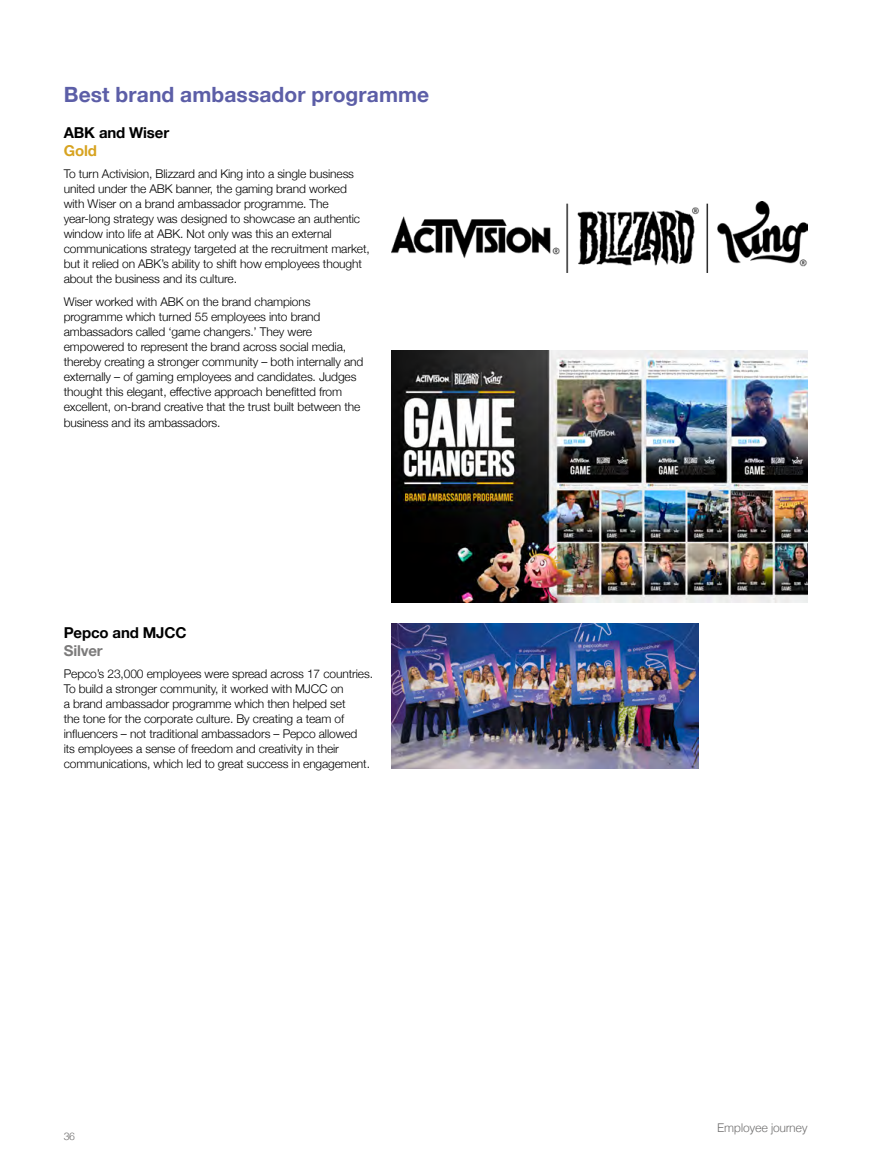
<style>
.page{position:relative;width:893px;height:1170px;background:#fff}
.page>*{position:absolute;margin:0;border:0;box-sizing:border-box;transform-origin:0 0}
.t1{font:700 21px "Helvetica Neue";letter-spacing:.005em;color:#5c5ea7}
.t2{font:700 15px "Helvetica Neue";letter-spacing:-.01em;color:#000}
.t3{font:700 15px "Helvetica Neue";letter-spacing:-.01em;color:#7c7b7b}
.t4{font:700 15px "Helvetica Neue";color:#d7a320}
.t5{font:300 12px/15px "Helvetica Neue";letter-spacing:-.01em;color:#000}
.t6{font:300 12px "Helvetica";letter-spacing:-.03em;color:#706f6f}
.t7{font:300 10.5px "Helvetica";color:#706f6f}
</style>
<div class="page">
<img style="left:392px;top:350px;width:416px;height:252px">
<img style="left:392px;top:201px;width:416px;height:71px">
<img style="left:392px;top:623px;width:307px;height:145px">
<h1 class="t1" style="left:64px;top:78px;width:367px">Best brand ambassador programme</h1>
<p class="t2" style="left:64px;top:121px;width:107px">ABK and Wiser</p>
<p class="t4" style="left:64px;top:139px;width:35px">Gold</p>
<p class="t5" style="left:64px;top:165px;width:307px">To turn Activision, Blizzard and King into a single business united under the ABK banner, the gaming brand worked with Wiser on a brand ambassador programme. The year-long strategy was designed to showcase an authentic window into life at ABK. Not only was this an external communications strategy targeted at the recruitment market, but it relied on ABK’s ability to shift how employees thought about the business and its culture.</p>
<p class="t5" style="left:64px;top:294px;width:301px">Wiser worked with ABK on the brand champions programme which turned 55 employees into brand ambassadors called ‘game changers.’ They were empowered to represent the brand across social media, thereby creating a stronger community – both internally and externally – of gaming employees and candidates. Judges thought this elegant, effective approach benefitted from excellent, on-brand creative that the trust built between the business and its ambassadors.</p>
<p class="t2" style="left:64px;top:620px;width:124px">Pepco and MJCC</p>
<p class="t3" style="left:64px;top:638px;width:40px">Silver</p>
<p class="t5" style="left:64px;top:665px;width:311px">Pepco’s 23,000 employees were spread across 17 countries.<br>To build a stronger community, it worked with MJCC on<br>a brand ambassador programme which then helped set<br>the tone for the corporate culture. By creating a team of influencers – not traditional ambassadors – Pepco allowed<br>its employees a sense of freedom and creativity in their communications, which led to great success in engagement.</p>
<p class="t7" style="left:64px;top:1127px;width:13px">36</p>
<p class="t6" style="left:717px;top:1117px;width:92px">Employee journey</p>
</div>
